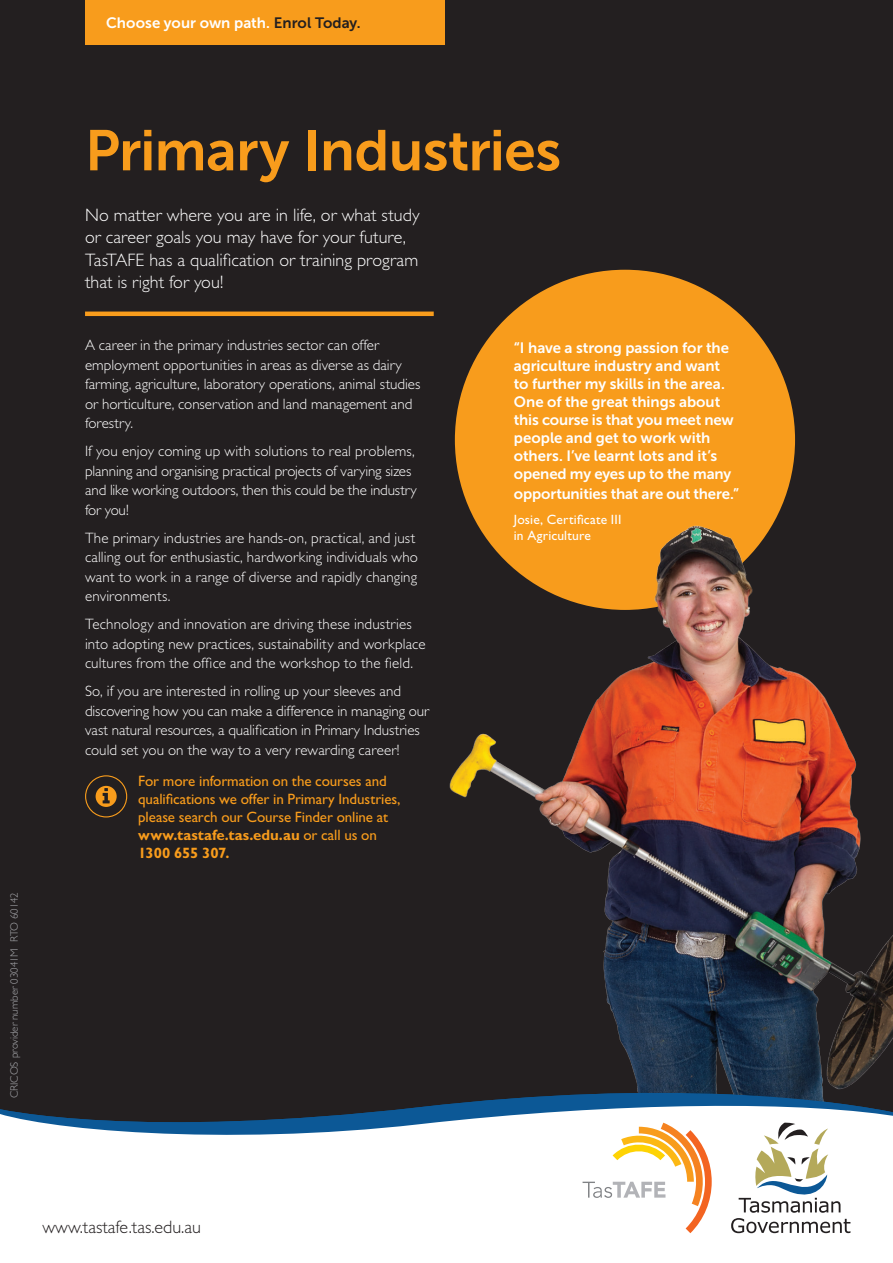
<style>
.page{position:relative;width:893px;height:1263px;background:#fff}
.page>*{position:absolute;margin:0;border:0;box-sizing:border-box;transform-origin:0 0}
.t1{font:57px "Museo Sans 700";letter-spacing:-.01em;color:#f89c1c}
.t2{font:300 18px/22.5px "Gill Sans Std";color:#fff}
.t3{font:300 18px "Gill Sans Std";color:#231f20}
.t4{font:300 15px/19.5px "Gill Sans Std";letter-spacing:.005em;color:#fff}
.t5{font:15px/18px "Museo Sans 700";letter-spacing:-.005em;color:#fff}
.t6{font:15px/18px "Gill Sans Std";letter-spacing:-.005em;color:#f89c1c}
.t7{font:13.5px/16.5px "Gill Sans Std";letter-spacing:.015em;color:#fff}
.t8{font:300 10.8px "Gill Sans Std";color:#a8a9ad}
.s1{color:#231f20}
.s2{font-weight:700}
</style>
<div class="page">
<div style="left:0;top:0;width:893px;height:1128px;background:#231f20"></div>
<hr style="left:85px;top:312px;width:349px;height:4px;background:#f89c1c">
<div style="left:85px;top:775px;width:42px;height:42px;border:1px solid #f89c1c;border-radius:50%"></div>
<svg style="left:96px;top:786px;width:21px;height:21px"></svg>
<div style="left:455px;top:270px;width:340px;height:340px;background:#f89c1c;border-radius:50%"></div>
<img style="left:449px;top:498px;width:444px;height:595px">
<div style="left:85px;top:0;width:359px;height:44px;background:#f89c1c"></div>
<svg style="left:0;top:1093px;width:893px;height:140px"></svg>
<p class="t8" style="left:8px;top:1098px;width:208px;rotate:-90deg">CRICOS provider number 03041M RTO 60142</p>
<p class="t5" style="left:106px;top:14px;width:256px">Choose your own path. <span class="s1">Enrol Today.</span></p>
<h1 class="t1" style="left:85px;top:119px;width:478px">Primary Industries</h1>
<p class="t2" style="left:85px;top:204px;width:336px">No matter where you are in life, or what study or career goals you may have for your future, TasTAFE has a qualification or training program that is right for you!</p>
<p class="t4" style="left:85px;top:336px;width:337px">A career in the primary industries sector can offer employment opportunities in areas as diverse as dairy farming, agriculture, laboratory operations, animal studies or horticulture, conservation and land management and forestry.</p>
<p class="t4" style="left:85px;top:442px;width:333px">If you enjoy coming up with solutions to real problems, planning and organising practical projects of varying sizes and like working outdoors, then this could be the industry for you!</p>
<p class="t4" style="left:85px;top:528px;width:335px">The primary industries are hands-on, practical, and just calling out for enthusiastic, hardworking individuals who want to work in a range of diverse and rapidly changing environments.</p>
<p class="t4" style="left:85px;top:615px;width:342px">Technology and innovation are driving these industries into adopting new practices, sustainability and workplace cultures from the office and the workshop to the field.</p>
<p class="t4" style="left:85px;top:682px;width:346px">So, if you are interested in rolling up your sleeves and discovering how you can make a difference in managing our vast natural resources, a qualification in Primary Industries could set you on the way to a very rewarding career!</p>
<p class="t6" style="left:138px;top:771px;width:264px">For more information on the courses and qualifications we offer in Primary Industries, please search our Course Finder online at <span class="s2">www.tastafe.tas.edu.au</span> or call us on <span class="s2">1300 655 307.</span></p>
<p class="t5" style="left:514px;top:339px;width:222px">“I have a strong passion for the agriculture industry and want to further my skills in the area.<br>One of the great things about this course is that you meet new people and get to work with others. I’ve learnt lots and it’s opened my eyes up to the many</p>
<p class="t5" style="left:514px;top:485px;width:227px">opportunities that are out there.”</p>
<p class="t7" style="left:514px;top:511px;width:109px">Josie, Certificate III in Agriculture</p>
<p class="t3" style="left:43px;top:1217px;width:160px">www.tastafe.tas.edu.au</p>
</div>
